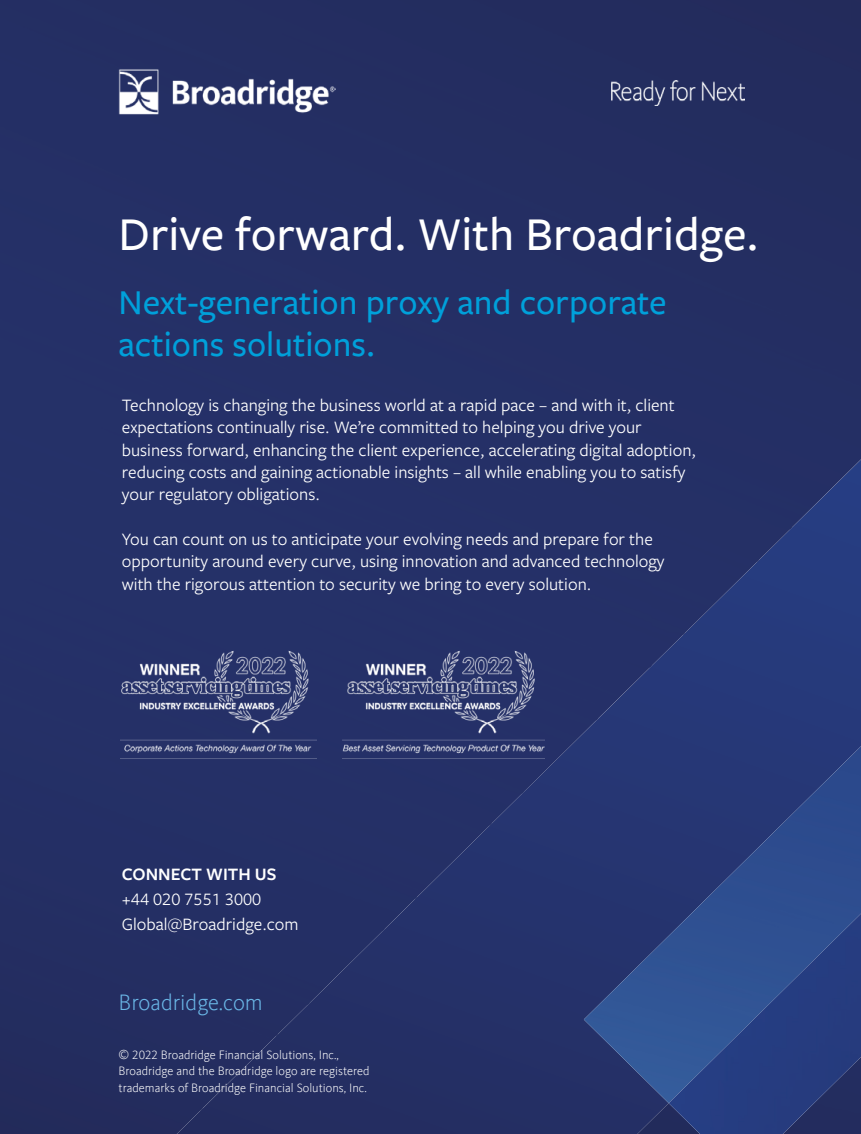
<style>
.page{position:relative;width:861px;height:1134px;background:#fff}
.page>*{position:absolute;margin:0;border:0;box-sizing:border-box;transform-origin:0 0}
.t1{font:500 48.75px "Freight Sans Pro";color:#fff}
.t2{font:500 36.3px/41.8px "Freight Sans Pro";color:#00a0da}
.t3{font:300 22.95px "Kievit Offc";color:#6ab6e6}
.t4{font:18.15px/22.4px "Freight Sans Pro";color:#fff}
.t5{font:300 12.6px/16.6px "Kievit Offc";color:#fff}
.s1{font-weight:600}
</style>
<div class="page">
<svg style="left:203px;top:529px;width:658px;height:605px;background:#25336d"></svg>
<img style="left:637px;top:1103px;width:32px;height:31px">
<img style="left:584px;top:746px;width:277px;height:357px">
<img style="left:669px;top:914px;width:192px;height:220px">
<div style="left:0;top:0;width:649px;height:580px;background:#253066"></div>
<div style="left:649px;top:0;width:212px;height:369px;background:#242d60"></div>
<img style="left:649px;top:369px;width:212px;height:160px">
<img style="left:649px;top:527px;width:110px;height:108px">
<img style="left:757px;top:527px;width:35px;height:35px">
<div style="left:0;top:580px;width:384px;height:425px;background:#243066"></div>
<img style="left:382px;top:580px;width:216px;height:213px">
<img style="left:596px;top:580px;width:56px;height:141px">
<img style="left:649px;top:633px;width:36px;height:35px">
<div style="left:382px;top:791px;width:110px;height:108px;background:#253067"></div>
<img style="left:489px;top:791px;width:35px;height:35px">
<img style="left:382px;top:897px;width:35px;height:34px">
<div style="left:0;top:1003px;width:169px;height:131px;background:#232c5e"></div>
<div style="left:169px;top:1003px;width:109px;height:107px;background:#242d61"></div>
<img style="left:276px;top:1003px;width:34px;height:33px">
<img style="left:169px;top:1108px;width:34px;height:26px">
<img style="left:611px;top:81px;width:133px;height:24px">
<img style="left:119px;top:68px;width:217px;height:46px">
<img style="left:343px;top:648px;width:202px;height:114px">
<img style="left:121px;top:648px;width:195px;height:114px">
<p class="t1" style="left:119px;top:202px;width:642px">Drive forward. With Broadridge.</p>
<p class="t2" style="left:119px;top:280px;width:550px">Next-generation proxy and corporate actions solutions.</p>
<p class="t4" style="left:122px;top:393px;width:576px">Technology is changing the business world at a rapid pace – and with it, client expectations continually rise. We’re committed to helping you drive your business forward, enhancing the client experience, accelerating digital adoption, reducing costs and gaining actionable insights – all while enabling you to satisfy your regulatory obligations.</p>
<p class="t4" style="left:122px;top:527px;width:544px">You can count on us to anticipate your evolving needs and prepare for the opportunity around every curve, using innovation and advanced technology with the rigorous attention to security we bring to every solution.</p>
<p class="t4" style="left:122px;top:861px;width:178px;line-height:25px"><span class="s1">CONNECT WITH US </span>+44 020 7551 3000<br>Global@Broadridge.com</p>
<p class="t3" style="left:119px;top:990px;width:146px">Broadridge.com</p>
<p class="t5" style="left:119px;top:1047px;width:253px">© 2022 Broadridge Financial Solutions, Inc.,<br>Broadridge and the Broadridge logo are registered trademarks of Broadridge Financial Solutions, Inc.</p>
</div>
